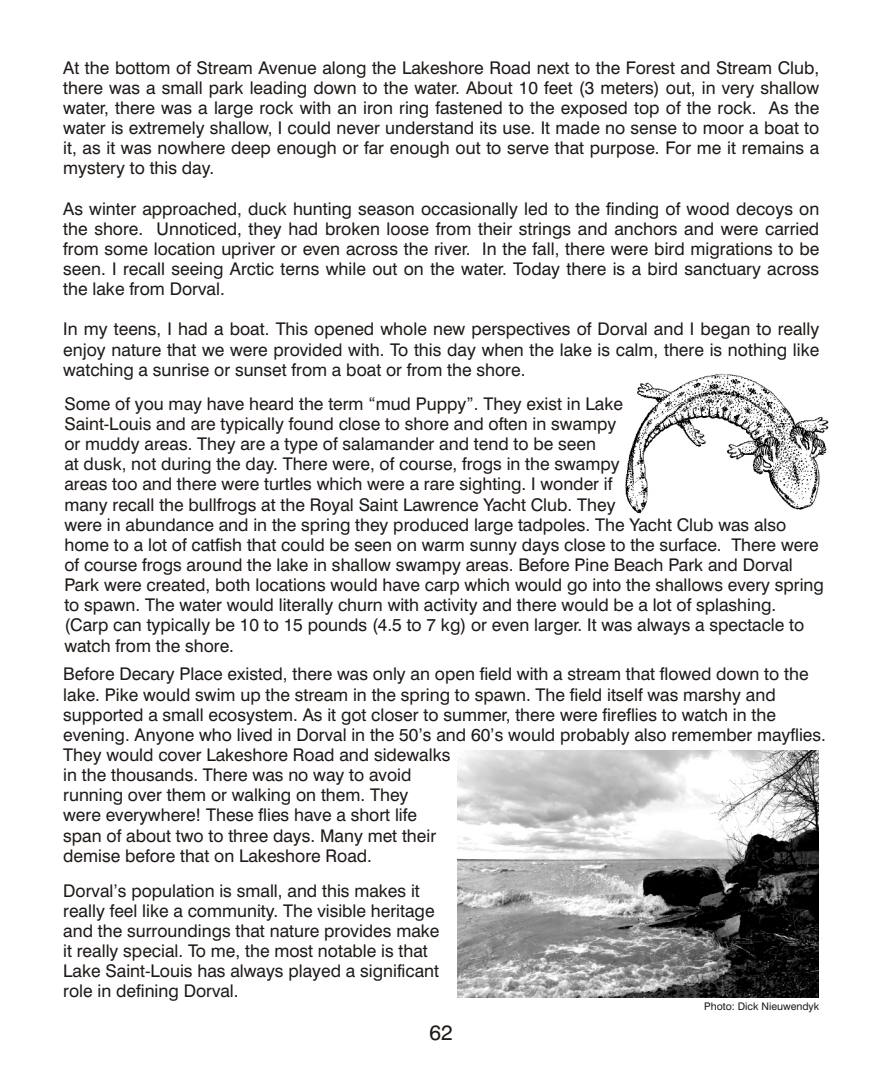
<style>
.page{position:relative;width:882px;height:1071px;background:#fff}
.page>*{position:absolute;margin:0;border:0;box-sizing:border-box;transform-origin:0 0}
.t1{font:21px "Swis 721 BT";color:#1f1a17}
.t2{font:17.5px/20.1px "Swis 721 BT";color:#1f1a17}
.t3{font:10.5px "Swis 721 BT";color:#1f1a17}
</style>
<div class="page">
<img style="left:625px;top:373px;width:204px;height:141px">
<img style="left:458px;top:750px;width:361px;height:247px">
<p class="t2" style="left:63px;top:59px;width:758px;text-align:justify">At the bottom of Stream Avenue along the Lakeshore Road next to the Forest and Stream Club, there was a small park leading down to the water. About 10 feet (3 meters) out, in very shallow water, there was a large rock with an iron ring fastened to the exposed top of the rock. As the water is extremely shallow, I could never understand its use. It made no sense to moor a boat to it, as it was nowhere deep enough or far enough out to serve that purpose. For me it remains a mystery to this day.</p>
<p class="t2" style="left:63px;top:200px;width:758px;text-align:justify">As winter approached, duck hunting season occasionally led to the finding of wood decoys on the shore. Unnoticed, they had broken loose from their strings and anchors and were carried from some location upriver or even across the river. In the fall, there were bird migrations to be seen. I recall seeing Arctic terns while out on the water. Today there is a bird sanctuary across the lake from Dorval.</p>
<p class="t2" style="left:63px;top:321px;width:758px;text-align:justify">In my teens, I had a boat. This opened whole new perspectives of Dorval and I began to really enjoy nature that we were provided with. To this day when the lake is calm, there is nothing like watching a sunrise or sunset from a boat or from the shore.</p>
<p class="t2" style="left:64px;top:395px;width:761px">Some of you may have heard the term “mud Puppy”. They exist in Lake<br>Saint-Louis and are typically found close to shore and often in swampy<br>or muddy areas. They are a type of salamander and tend to be seen<br>at dusk, not during the day. There were, of course, frogs in the swampy<br>areas too and there were turtles which were a rare sighting. I wonder if<br>many recall the bullfrogs at the Royal Saint Lawrence Yacht Club. They<br>were in abundance and in the spring they produced large tadpoles. The Yacht Club was also home to a lot of catfish that could be seen on warm sunny days close to the surface. There were of course frogs around the lake in shallow swampy areas. Before Pine Beach Park and Dorval Park were created, both locations would have carp which would go into the shallows every spring to spawn. The water would literally churn with activity and there would be a lot of splashing. (Carp can typically be 10 to 15 pounds (4.5 to 7 kg) or even larger. It was always a spectacle to watch from the shore.</p>
<p class="t2" style="left:63px;top:666px;width:764px">Before Decary Place existed, there was only an open field with a stream that flowed down to the lake. Pike would swim up the stream in the spring to spawn. The field itself was marshy and supported a small ecosystem. As it got closer to summer, there were fireflies to watch in the evening. Anyone who lived in Dorval in the 50’s and 60’s would probably also remember mayflies.<br>They would cover Lakeshore Road and sidewalks<br>in the thousands. There was no way to avoid<br>running over them or walking on them. They<br>were everywhere! These flies have a short life<br>span of about two to three days. Many met their<br>demise before that on Lakeshore Road.</p>
<p class="t2" style="left:63px;top:882px;width:378px">Dorval’s population is small, and this makes it really feel like a community. The visible heritage and the surroundings that nature provides make it really special. To me, the most notable is that Lake Saint-Louis has always played a significant role in defining Dorval.</p>
<p class="t3" style="left:704px;top:1002px;width:117px">Photo: Dick Nieuwendyk</p>
<p class="t1" style="left:429px;top:1024px;width:25px">62</p>
</div>
